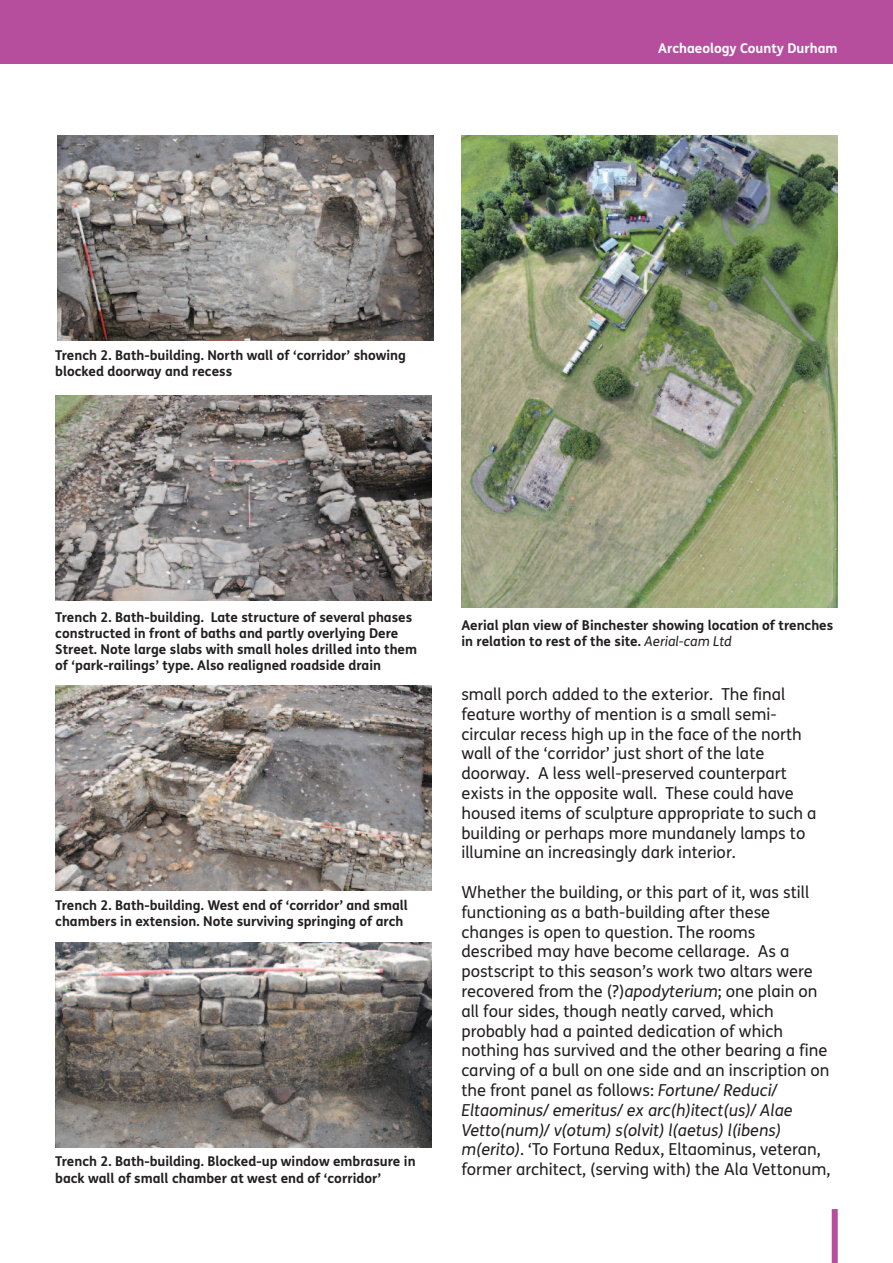
<style>
.page{position:relative;width:893px;height:1263px;background:#fff}
.page>*{position:absolute;margin:0;border:0;box-sizing:border-box;transform-origin:0 0}
.t1{font:16.5px/19.8px "FS Me";color:#231f20}
.t2{font:700 13.5px/16.2px "FS Me";color:#231f20}
.t3{font:700 13.5px "FS Me";color:#fff}
.s1{font-weight:400;font-style:italic}
.s2{font-style:italic}
</style>
<div class="page">
<div style="left:0;top:0;width:893px;height:63px;background:#b64e9d"></div>
<div style="left:832px;top:1209px;width:6px;height:54px;background:#b64e9d"></div>
<img style="left:55px;top:943px;width:377px;height:204px">
<img style="left:57px;top:136px;width:377px;height:205px">
<img style="left:55px;top:685px;width:377px;height:205px">
<img style="left:55px;top:395px;width:377px;height:205px">
<img style="left:461px;top:136px;width:377px;height:471px">
<p class="t2" style="left:55px;top:347px;width:352px">Trench 2. Bath-building. North wall of ‘corridor’ showing blocked doorway and recess</p>
<p class="t3" style="left:658px;top:39px;width:181px">Archaeology County Durham</p>
<p class="t2" style="left:55px;top:609px;width:363px">Trench 2. Bath-building. Late structure of several phases constructed in front of baths and partly overlying Dere Street. Note large slabs with small holes drilled into them of ‘park-railings’ type. Also realigned roadside drain</p>
<p class="t2" style="left:461px;top:617px;width:373px">Aerial plan view of Binchester showing location of trenches in relation to rest of the site. <span class="s1">Aerial-cam Ltd</span></p>
<p class="t2" style="left:55px;top:897px;width:354px">Trench 2. Bath-building. West end of ‘corridor’ and small chambers in extension. Note surviving springing of arch</p>
<p class="t2" style="left:55px;top:1153px;width:362px">Trench 2. Bath-building. Blocked-up window embrasure in back wall of small chamber at west end of ‘corridor’</p>
<p class="t1" style="left:461px;top:685px;width:357px">small porch added to the exterior. The final feature worthy of mention is a small semi&shy;circular recess high up in the face of the north wall of the ‘corridor’ just short of the late doorway. A less well-preserved counterpart exists in the opposite wall. These could have housed items of sculpture appropriate to such a building or perhaps more mundanely lamps to illumine an increasingly dark interior.</p>
<p class="t1" style="left:461px;top:883px;width:370px">Whether the building, or this part of it, was still functioning as a bath-building after these changes is open to question. The rooms described may have become cellarage. As a postscript to this season’s work two altars were recovered from the (?)<span class="s2">apodyterium</span>; one plain on all four sides, though neatly carved, which probably had a painted dedication of which nothing has survived and the other bearing a fine carving of a bull on one side and an inscription on the front panel as follows: <span class="s2">Fortune/ Reduci/ Eltaominus/ emeritus/ ex arc(h)itect(us)/ Alae Vetto(num)/ v(otum) s(olvit) l(aetus) l(ibens) m(erito)</span>. ‘To Fortuna Redux, Eltaominus, veteran, former architect, (serving with) the Ala Vettonum,</p>
</div>
